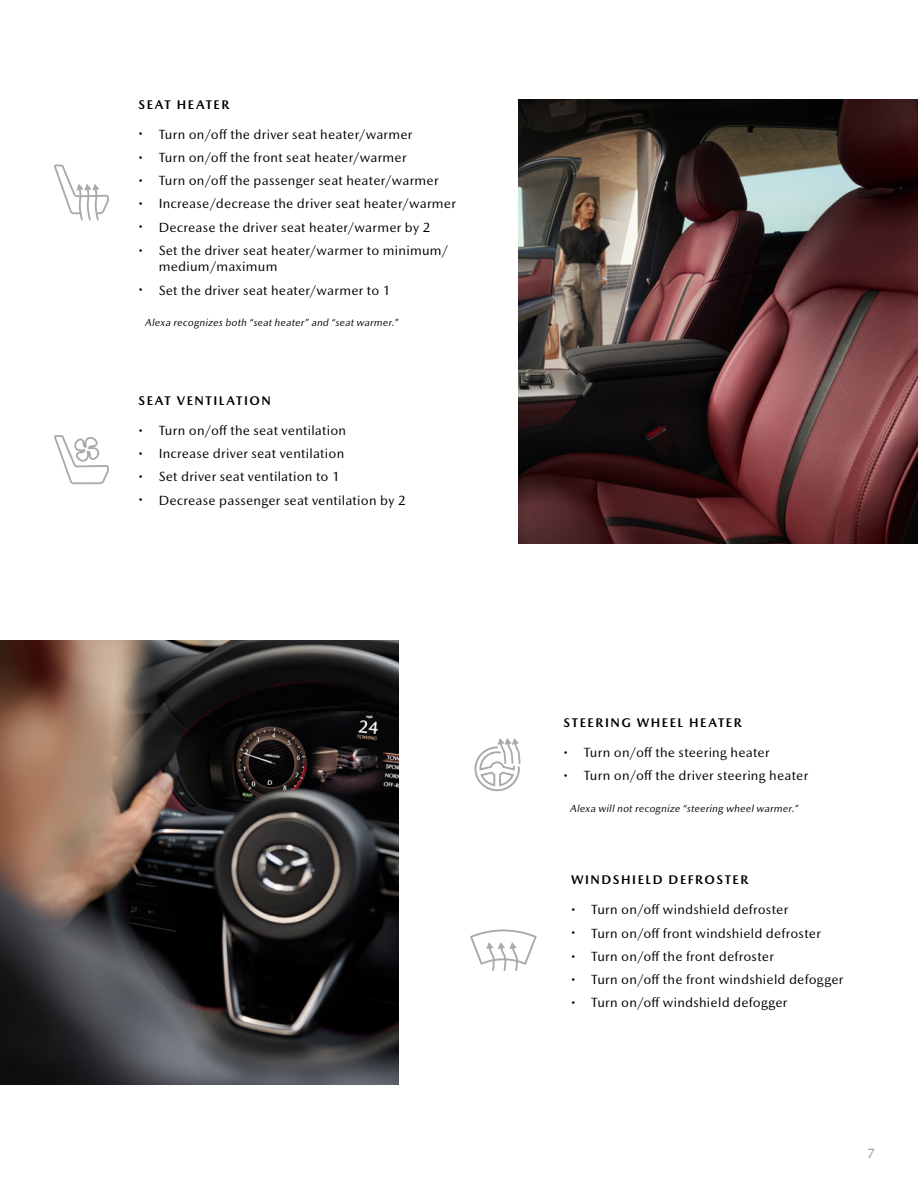
<style>
.page{position:relative;width:918px;height:1188px;background:#fff}
.page>*{position:absolute;margin:0;border:0;box-sizing:border-box;transform-origin:0 0}
.t1{font:13.5px/16.5px "Mazda Type";letter-spacing:.015em;color:#000}
.t2{font:13.5px "Mazda Type";color:#939598}
.t3{font:700 12.75px "Mazda Type";letter-spacing:.12em;color:#000}
.t4{font:italic 10.5px "Mazda Type";letter-spacing:.02em;color:#000}
</style>
<div class="page">
<svg style="left:54px;top:164px;width:55px;height:56px"></svg>
<svg style="left:54px;top:435px;width:55px;height:49px"></svg>
<svg style="left:470px;top:930px;width:67px;height:41px"></svg>
<svg style="left:475px;top:738px;width:45px;height:53px"></svg>
<img style="left:0;top:640px;width:399px;height:444px">
<img style="left:519px;top:99px;width:399px;height:444px">
<p class="t3" style="left:139px;top:96px;width:92px">SEAT HEATER</p>
<p class="t1" style="left:139px;top:126px;width:276px"><sup>•</sup> Turn on/off the driver seat heater/warmer</p>
<p class="t1" style="left:139px;top:149px;width:270px"><sup>•</sup> Turn on/off the front seat heater/warmer</p>
<p class="t1" style="left:139px;top:172px;width:302px"><sup>•</sup> Turn on/off the passenger seat heater/warmer</p>
<p class="t1" style="left:139px;top:195px;width:319px"><sup>•</sup> Increase/decrease the driver seat heater/warmer</p>
<p class="t1" style="left:139px;top:219px;width:293px"><sup>•</sup> Decrease the driver seat heater/warmer by 2</p>
<p class="t1" style="left:159px;top:242px;width:292px;text-indent:-20px"><sup>•</sup> Set the driver seat heater/warmer to minimum/ medium/maximum</p>
<p class="t1" style="left:139px;top:282px;width:254px"><sup>•</sup> Set the driver seat heater/warmer to 1</p>
<p class="t4" style="left:145px;top:317px;width:255px">Alexa recognizes both “seat heater” and “seat warmer.”</p>
<p class="t3" style="left:139px;top:393px;width:134px">SEAT VENTILATION</p>
<p class="t1" style="left:139px;top:422px;width:209px"><sup>•</sup> Turn on/off the seat ventilation</p>
<p class="t1" style="left:139px;top:445px;width:207px"><sup>•</sup> Increase driver seat ventilation</p>
<p class="t1" style="left:139px;top:469px;width:203px"><sup>•</sup> Set driver seat ventilation to 1</p>
<p class="t1" style="left:139px;top:492px;width:269px"><sup>•</sup> Decrease passenger seat ventilation by 2</p>
<p class="t3" style="left:564px;top:715px;width:180px">STEERING WHEEL HEATER</p>
<p class="t1" style="left:564px;top:744px;width:208px"><sup>•</sup> Turn on/off the steering heater</p>
<p class="t1" style="left:564px;top:767px;width:246px"><sup>•</sup> Turn on/off the driver steering heater</p>
<p class="t4" style="left:570px;top:802px;width:230px">Alexa will not recognize “steering wheel warmer.”</p>
<p class="t3" style="left:571px;top:872px;width:179px">WINDSHIELD DEFROSTER</p>
<p class="t1" style="left:571px;top:902px;width:219px"><sup>•</sup> Turn on/off windshield defroster</p>
<p class="t1" style="left:571px;top:925px;width:251px"><sup>•</sup> Turn on/off front windshield defroster</p>
<p class="t1" style="left:571px;top:948px;width:204px"><sup>•</sup> Turn on/off the front defroster</p>
<p class="t1" style="left:571px;top:971px;width:274px"><sup>•</sup> Turn on/off the front windshield defogger</p>
<p class="t1" style="left:571px;top:995px;width:218px"><sup>•</sup> Turn on/off windshield defogger</p>
<p class="t2" style="left:867px;top:1145px;width:9px">7</p>
</div>
